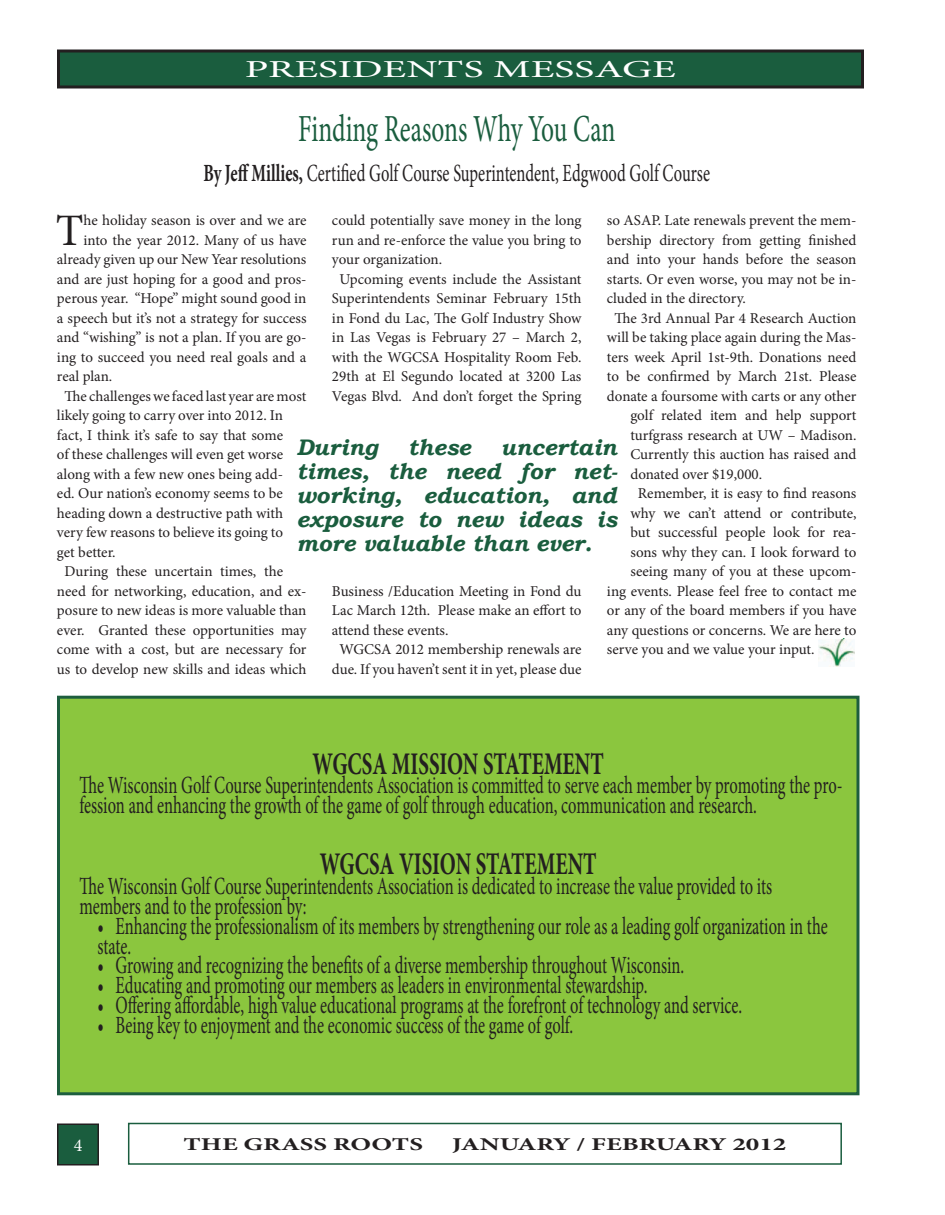
<style>
.page{position:relative;width:945px;height:1215px;background:#fff}
.page>*{position:absolute;margin:0;border:0;box-sizing:border-box;transform-origin:0 0}
.t1{font:45px "Minion Pro";color:#231f20}
.t2{font:38.25px "Minion Pro";letter-spacing:-.005em;color:#1a5d3e;scale:.67 1}
.t3{font:700 31.5px "Minion Pro";color:#231f20;scale:.67 1}
.t4{font:24.75px/19.8px "Minion Pro";color:#231f20;scale:.67 1}
.t5{font:24.3px "Minion Pro";color:#fff;scale:1.72 1}
.t6{font:italic 700 22.5px/24px "Bookman Old Style";color:#1a5d3e;text-align:justify}
.t7{font:700 18px "Minion Pro";color:#231f20;scale:1.5 1}
.t8{font:18px "Minion Pro";color:#fff}
.t9{font:15px "Minion Pro";letter-spacing:-.005em;color:#231f20}
.s1{font-weight:700}
</style>
<div class="page">
<div style="left:58px;top:1124px;width:40px;height:41px;background:#1a5d3e"></div>
<div style="left:57px;top:1124px;width:42px;height:42px;border:2px solid #231f20"></div>
<div style="left:58px;top:51px;width:804px;height:36px;background:#1a5d3e"></div>
<div style="left:57px;top:50px;width:807px;height:38px;border:3px solid #231f20"></div>
<div style="left:128px;top:1123px;width:714px;height:42px;border:2px solid #1a5d3e"></div>
<div style="left:58px;top:697px;width:800px;height:397px;background:#8bc63e"></div>
<div style="left:57px;top:696px;width:803px;height:399px;border:3px solid #1d5e3e"></div>
<img style="left:818px;top:638px;width:37px;height:28px">
<h3 class="t5" style="left:245px;top:53px;width:252px">PRESIDENTS MESSAGE</h3>
<h2 class="t2" style="left:298px;top:103px;width:475px">Finding Reasons Why You Can</h2>
<h3 class="t4" style="left:203px;top:163px;width:758px"><span class="s1">By Jeff Millies,</span> Certified Golf Course Superintendent, Edgwood Golf Course</h3>
<h1 class="t1" style="left:56px;top:200px;width:29px">T</h1>
<p class="t9" style="left:84px;top:211px;width:225px">he holiday season is over and we are</p>
<p class="t9" style="left:332px;top:211px;width:251px">could potentially save money in the long</p>
<p class="t9" style="left:332px;top:230px;width:251px">run and re-enforce the value you bring to</p>
<p class="t9" style="left:332px;top:250px;width:112px">your organization.</p>
<p class="t9" style="left:339px;top:269px;width:244px">Upcoming events include the Assistant</p>
<p class="t9" style="left:332px;top:289px;width:251px">Superintendents Seminar February 15th</p>
<p class="t9" style="left:332px;top:308px;width:251px">in Fond du Lac, The Golf Industry Show</p>
<p class="t9" style="left:332px;top:328px;width:251px">in Las Vegas is February 27 – March 2,</p>
<p class="t9" style="left:332px;top:347px;width:251px">with the WGCSA Hospitality Room Feb.</p>
<p class="t9" style="left:332px;top:367px;width:251px">29th at El Segundo located at 3200 Las</p>
<p class="t9" style="left:332px;top:386px;width:251px">Vegas Blvd. And don’t forget the Spring</p>
<p class="t9" style="left:607px;top:211px;width:251px">so ASAP. Late renewals prevent the mem-</p>
<p class="t9" style="left:607px;top:230px;width:251px">bership directory from getting finished</p>
<p class="t9" style="left:607px;top:250px;width:251px">and into your hands before the season</p>
<p class="t9" style="left:607px;top:269px;width:251px">starts. Or even worse, you may not be in-</p>
<p class="t9" style="left:607px;top:289px;width:140px">cluded in the directory.</p>
<p class="t9" style="left:614px;top:308px;width:244px">The 3rd Annual Par 4 Research Auction</p>
<p class="t9" style="left:607px;top:328px;width:251px">will be taking place again during the Mas-</p>
<p class="t9" style="left:607px;top:347px;width:251px">ters week April 1st-9th. Donations need</p>
<p class="t9" style="left:607px;top:367px;width:251px">to be confirmed by March 21st. Please</p>
<p class="t9" style="left:607px;top:386px;width:251px">donate a foursome with carts or any other</p>
<p class="t9" style="left:630px;top:406px;width:228px">golf related item and help support</p>
<p class="t9" style="left:630px;top:425px;width:228px">turfgrass research at UW – Madison.</p>
<p class="t9" style="left:630px;top:445px;width:228px">Currently this auction has raised and</p>
<p class="t9" style="left:630px;top:464px;width:133px">donated over $19,000.</p>
<p class="t9" style="left:638px;top:484px;width:220px">Remember, it is easy to find reasons</p>
<p class="t9" style="left:630px;top:503px;width:228px">why we can’t attend or contribute,</p>
<p class="t9" style="left:630px;top:523px;width:228px">but successful people look for rea-</p>
<p class="t9" style="left:630px;top:542px;width:228px">sons why they can. I look forward to</p>
<p class="t9" style="left:630px;top:562px;width:228px">seeing many of you at these upcom-</p>
<p class="t9" style="left:607px;top:581px;width:251px">ing events. Please feel free to contact me</p>
<p class="t9" style="left:607px;top:601px;width:251px">or any of the board members if you have</p>
<p class="t9" style="left:607px;top:620px;width:251px">any questions or concerns. We are here to</p>
<p class="t9" style="left:607px;top:640px;width:209px">serve you and we value your input.</p>
<p class="t9" style="left:84px;top:230px;width:225px">into the year 2012. Many of us have</p>
<p class="t9" style="left:57px;top:250px;width:251px">already given up our New Year resolutions</p>
<p class="t9" style="left:57px;top:269px;width:251px">and are just hoping for a good and pros-</p>
<p class="t9" style="left:57px;top:289px;width:251px">perous year. “Hope” might sound good in</p>
<p class="t9" style="left:57px;top:308px;width:251px">a speech but it’s not a strategy for success</p>
<p class="t9" style="left:57px;top:328px;width:251px">and “wishing” is not a plan. If you are go-</p>
<p class="t9" style="left:57px;top:347px;width:251px">ing to succeed you need real goals and a</p>
<p class="t9" style="left:57px;top:367px;width:57px">real plan.</p>
<p class="t9" style="left:64px;top:386px;width:243px">The challenges we faced last year are most</p>
<p class="t9" style="left:57px;top:406px;width:228px">likely going to carry over into 2012. In</p>
<p class="t9" style="left:57px;top:425px;width:228px">fact, I think it’s safe to say that some</p>
<p class="t9" style="left:57px;top:445px;width:228px">of these challenges will even get worse</p>
<p class="t9" style="left:57px;top:464px;width:228px">along with a few new ones being add-</p>
<p class="t9" style="left:57px;top:484px;width:228px">ed. Our nation’s economy seems to be</p>
<p class="t9" style="left:57px;top:503px;width:228px">heading down a destructive path with</p>
<p class="t9" style="left:57px;top:523px;width:228px">very few reasons to believe its going to</p>
<p class="t9" style="left:57px;top:542px;width:60px">get better.</p>
<p class="t9" style="left:64px;top:562px;width:220px">During these uncertain times, the</p>
<p class="t9" style="left:57px;top:581px;width:251px">need for networking, education, and ex-</p>
<p class="t9" style="left:57px;top:601px;width:251px">posure to new ideas is more valuable than</p>
<p class="t9" style="left:57px;top:620px;width:251px">ever. Granted these opportunities may</p>
<p class="t9" style="left:57px;top:640px;width:251px">come with a cost, but are necessary for</p>
<p class="t9" style="left:57px;top:659px;width:251px">us to develop new skills and ideas which</p>
<h3 class="t6" style="left:297px;top:435px;width:83px">During</h3>
<h3 class="t6" style="left:408px;top:435px;width:64px">these</h3>
<h3 class="t6" style="left:297px;top:435px;width:323px;text-indent:204px">uncertain times, the need for net&shy;working, education, and exposure to new ideas is more valuable than ever.</h3>
<p class="t9" style="left:332px;top:581px;width:251px">Business /Education Meeting in Fond du</p>
<p class="t9" style="left:332px;top:601px;width:251px">Lac March 12th. Please make an effort to</p>
<p class="t9" style="left:332px;top:620px;width:118px">attend these events.</p>
<p class="t9" style="left:339px;top:640px;width:244px">WGCSA 2012 membership renewals are</p>
<p class="t9" style="left:332px;top:659px;width:251px">due. If you haven’t sent it in yet, please due</p>
<h3 class="t3" style="left:313px;top:741px;width:436px">WGCSA MISSION STATEMENT</h3>
<h3 class="t4" style="left:80px;top:776px;width:1140px">The Wisconsin Golf Course Superintendents Association is committed to serve each member by promoting the pro&shy;fession and enhancing the growth of the game of golf through education, communication and research.</h3>
<h3 class="t3" style="left:320px;top:842px;width:415px">WGCSA VISION STATEMENT</h3>
<h3 class="t4" style="left:80px;top:876px;width:1035px">The Wisconsin Golf Course Superintendents Association is dedicated to increase the value provided to its members and to the profession by:</h3>
<h3 class="t4" style="left:98px;top:916px;width:1092px">• Enhancing the professionalism of its members by strengthening our role as a leading golf organization in the state.</h3>
<h3 class="t4" style="left:98px;top:956px;width:877px">• Growing and recognizing the benefits of a diverse membership throughout Wisconsin.</h3>
<h3 class="t4" style="left:98px;top:975px;width:822px">• Educating and promoting our members as leaders in environmental stewardship.</h3>
<h3 class="t4" style="left:98px;top:995px;width:964px">• Offering affordable, high value educational programs at the forefront of technology and service.</h3>
<h3 class="t4" style="left:98px;top:1015px;width:712px">• Being key to enjoyment and the economic success of the game of golf.</h3>
<p class="t8" style="left:74px;top:1133px;width:10px">4</p>
<p class="t7" style="left:184px;top:1132px;width:161px">THE GRASS ROOTS</p>
<p class="t7" style="left:452px;top:1132px;width:224px">JANUARY / FEBRUARY 2012</p>
</div>
